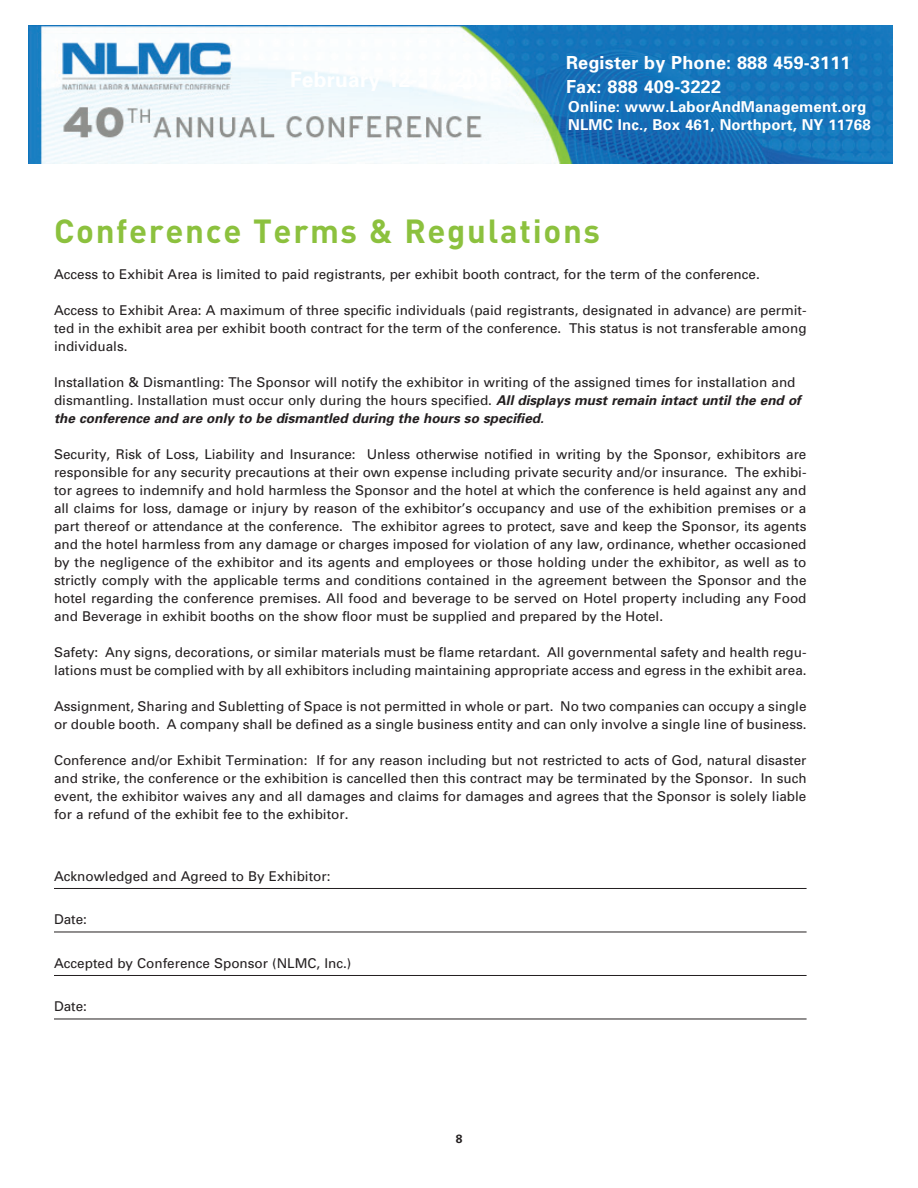
<style>
.page{position:relative;width:918px;height:1188px;background:#fff}
.page>*{position:absolute;margin:0;border:0;box-sizing:border-box;transform-origin:0 0}
.t1{font:700 33px "DIN";letter-spacing:.05em;color:#8cc13e}
.t2{font:700 18px/24px "Univers";letter-spacing:.01em;color:#fff}
.t3{font:700 15px/18px "Univers";letter-spacing:.01em;color:#fff}
.t4{font:13.5px/18px "Univers";color:#231f20;text-align:justify}
.t5{font:700 12px "Univers";color:#231f20}
.s1{font-weight:700;font-style:italic}
</style>
<div class="page">
<img style="left:28px;top:26px;width:864px;height:138px">
<hr style="left:54px;top:888px;width:753px;height:1px;background:#231f20">
<hr style="left:54px;top:932px;width:753px;height:1px;background:#231f20">
<hr style="left:54px;top:975px;width:753px;height:1px;background:#231f20">
<hr style="left:54px;top:1019px;width:753px;height:1px;background:#231f20">
<h2 class="t2" style="left:566px;top:50px;width:286px">Register by Phone: 888 459-3111<br>Fax: 888 409-3222</h2>
<p class="t3" style="left:568px;top:98px;width:304px">Online: www.LaborAndManagement.org<br>NLMC Inc., Box 461, Northport, NY 11768</p>
<h1 class="t1" style="left:54px;top:210px;width:548px">Conference Terms &amp; Regulations</h1>
<p class="t4" style="left:54px;top:265px;width:707px">Access to Exhibit Area is limited to paid registrants, per exhibit booth contract, for the term of the conference.</p>
<p class="t4" style="left:54px;top:301px;width:754px">Access to Exhibit Area: A maximum of three specific individuals (paid registrants, designated in advance) are permit&shy;ted in the exhibit area per exhibit booth contract for the term of the conference. This status is not transferable among individuals.</p>
<p class="t4" style="left:54px;top:373px;width:748px;text-align:left">Installation &amp; Dismantling: The Sponsor will notify the exhibitor in writing of the assigned times for installation and dismantling. Installation must occur only during the hours specified. <span class="s1">All displays must remain intact until the end of the conference and are only to be dismantled during the hours so specified.</span></p>
<p class="t4" style="left:54px;top:445px;width:754px">Security, Risk of Loss, Liability and Insurance: Unless otherwise notified in writing by the Sponsor, exhibitors are responsible for any security precautions at their own expense including private security and/or insurance. The exhibi&shy;tor agrees to indemnify and hold harmless the Sponsor and the hotel at which the conference is held against any and all claims for loss, damage or injury by reason of the exhibitor’s occupancy and use of the exhibition premises or a part thereof or attendance at the conference. The exhibitor agrees to protect, save and keep the Sponsor, its agents and the hotel harmless from any damage or charges imposed for violation of any law, ordinance, whether occasioned by the negligence of the exhibitor and its agents and employees or those holding under the exhibitor, as well as to strictly comply with the applicable terms and conditions contained in the agreement between the Sponsor and the hotel regarding the conference premises. All food and beverage to be served on Hotel property including any Food and Beverage in exhibit booths on the show floor must be supplied and prepared by the Hotel.</p>
<p class="t4" style="left:54px;top:643px;width:754px">Safety: Any signs, decorations, or similar materials must be flame retardant. All governmental safety and health regu&shy;lations must be complied with by all exhibitors including maintaining appropriate access and egress in the exhibit area.</p>
<p class="t4" style="left:54px;top:697px;width:754px">Assignment, Sharing and Subletting of Space is not permitted in whole or part. No two companies can occupy a single or double booth. A company shall be defined as a single business entity and can only involve a single line of business.</p>
<p class="t4" style="left:54px;top:751px;width:754px">Conference and/or Exhibit Termination: If for any reason including but not restricted to acts of God, natural disaster and strike, the conference or the exhibition is cancelled then this contract may be terminated by the Sponsor. In such event, the exhibitor waives any and all damages and claims for damages and agrees that the Sponsor is solely liable for a refund of the exhibit fee to the exhibitor.</p>
<p class="t4" style="left:54px;top:867px;width:278px">Acknowledged and Agreed to By Exhibitor:</p>
<p class="t4" style="left:54px;top:910px;width:35px">Date:</p>
<p class="t4" style="left:54px;top:954px;width:299px">Accepted by Conference Sponsor (NLMC, Inc.)</p>
<p class="t4" style="left:54px;top:997px;width:35px">Date:</p>
<p class="t5" style="left:456px;top:1131px;width:8px">8</p>
</div>
